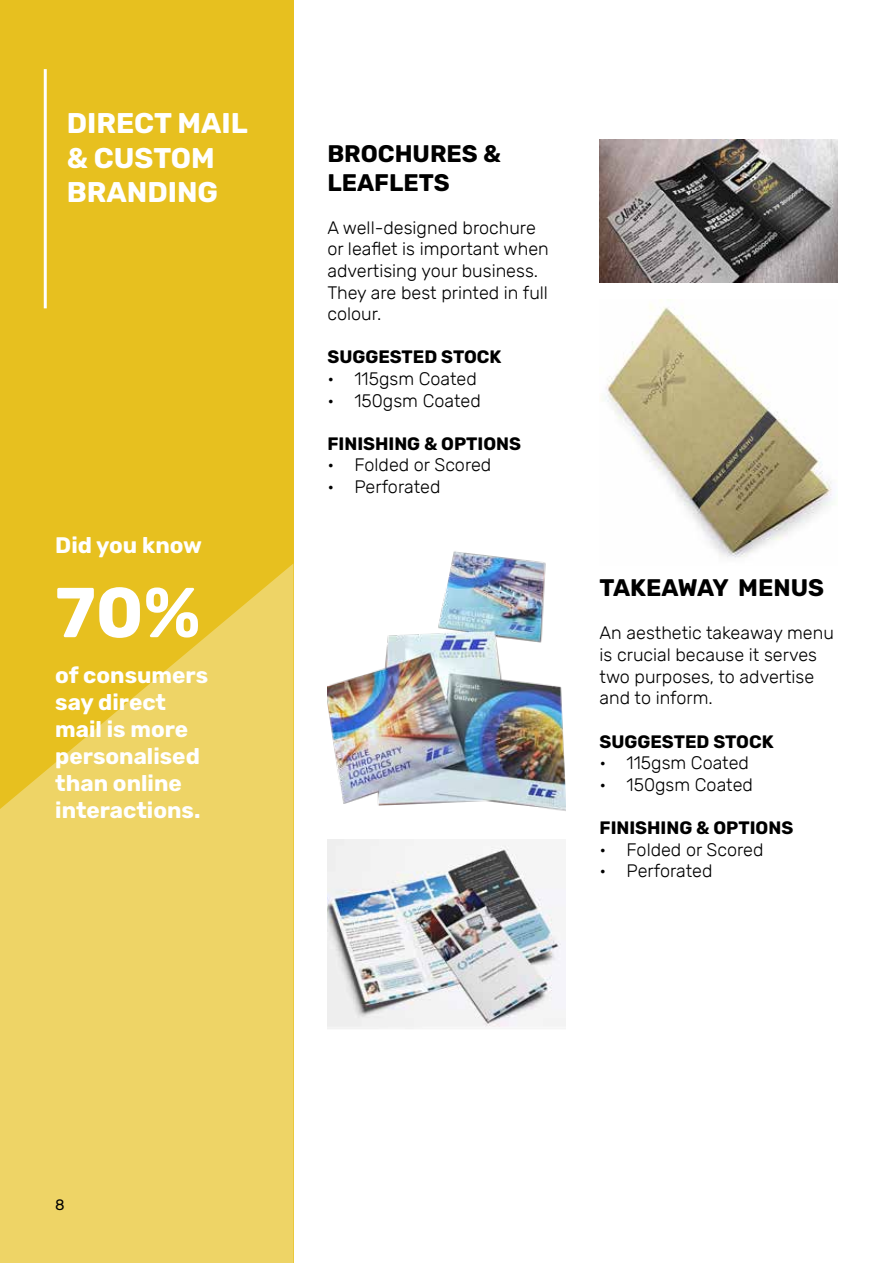
<style>
.page{position:relative;width:893px;height:1263px;background:#fff}
.page>*{position:absolute;margin:0;border:0;box-sizing:border-box;transform-origin:0 0}
.t1{font:700 70.5px "Rubik";color:#fff}
.t2{font:700 28.5px/34.2px "Rubik";color:#fff}
.t3{font:700 24px/28.8px "Rubik";color:#000}
.t4{font:700 22.5px/27px "Rubik";color:#fff}
.t5{font:300 18px/21.6px "Rubik";color:#000}
.t6{font:700 18px "Rubik";color:#000}
.t7{font:15px "Rubik";color:#000}
</style>
<div class="page">
<div style="left:0;top:0;width:293px;height:1263px;background:#e7c01f"></div>
<svg style="left:0;top:564px;width:293px;height:699px;fill:#eed466"></svg>
<hr style="left:44px;top:69px;width:3px;height:239px;background:#fff">
<img style="left:327px;top:551px;width:239px;height:260px">
<img style="left:600px;top:139px;width:238px;height:143px">
<img style="left:602px;top:304px;width:231px;height:254px">
<img style="left:327px;top:839px;width:239px;height:190px">
<h2 class="t2" style="left:67px;top:107px;width:183px">DIRECT MAIL &amp; CUSTOM<br>BRANDING</h2>
<p class="t4" style="left:55px;top:532px;width:148px">Did you know</p>
<h1 class="t1" style="left:55px;top:572px;width:147px">70%</h1>
<p class="t4" style="left:55px;top:662px;width:154px">of consumers say direct mail is more personalised than online interactions.</p>
<h3 class="t3" style="left:327px;top:140px;width:175px">BROCHURES &amp;<br>LEAFLETS</h3>
<p class="t5" style="left:327px;top:217px;width:223px">A well-designed brochure or leaflet is important when advertising your business.<br>They are best printed in full colour.</p>
<p class="t6" style="left:327px;top:347px;width:176px">SUGGESTED STOCK</p>
<p class="t5" style="left:327px;top:368px;width:151px">• 115gsm Coated</p>
<p class="t5" style="left:327px;top:390px;width:155px">• 150gsm Coated</p>
<p class="t6" style="left:327px;top:433px;width:195px">FINISHING &amp; OPTIONS</p>
<p class="t5" style="left:327px;top:455px;width:165px">• Folded or Scored</p>
<p class="t5" style="left:327px;top:476px;width:115px">• Perforated</p>
<h3 class="t3" style="left:600px;top:574px;width:226px">TAKEAWAY MENUS</h3>
<p class="t5" style="left:600px;top:623px;width:236px">An aesthetic takeaway menu is crucial because it serves two purposes, to advertise and to inform.</p>
<p class="t6" style="left:600px;top:731px;width:176px">SUGGESTED STOCK</p>
<p class="t5" style="left:600px;top:752px;width:151px">• 115gsm Coated</p>
<p class="t5" style="left:600px;top:774px;width:155px">• 150gsm Coated</p>
<p class="t6" style="left:600px;top:817px;width:195px">FINISHING &amp; OPTIONS</p>
<p class="t5" style="left:600px;top:839px;width:165px">• Folded or Scored</p>
<p class="t5" style="left:600px;top:860px;width:115px">• Perforated</p>
<p class="t7" style="left:55px;top:1196px;width:11px">8</p>
</div>
